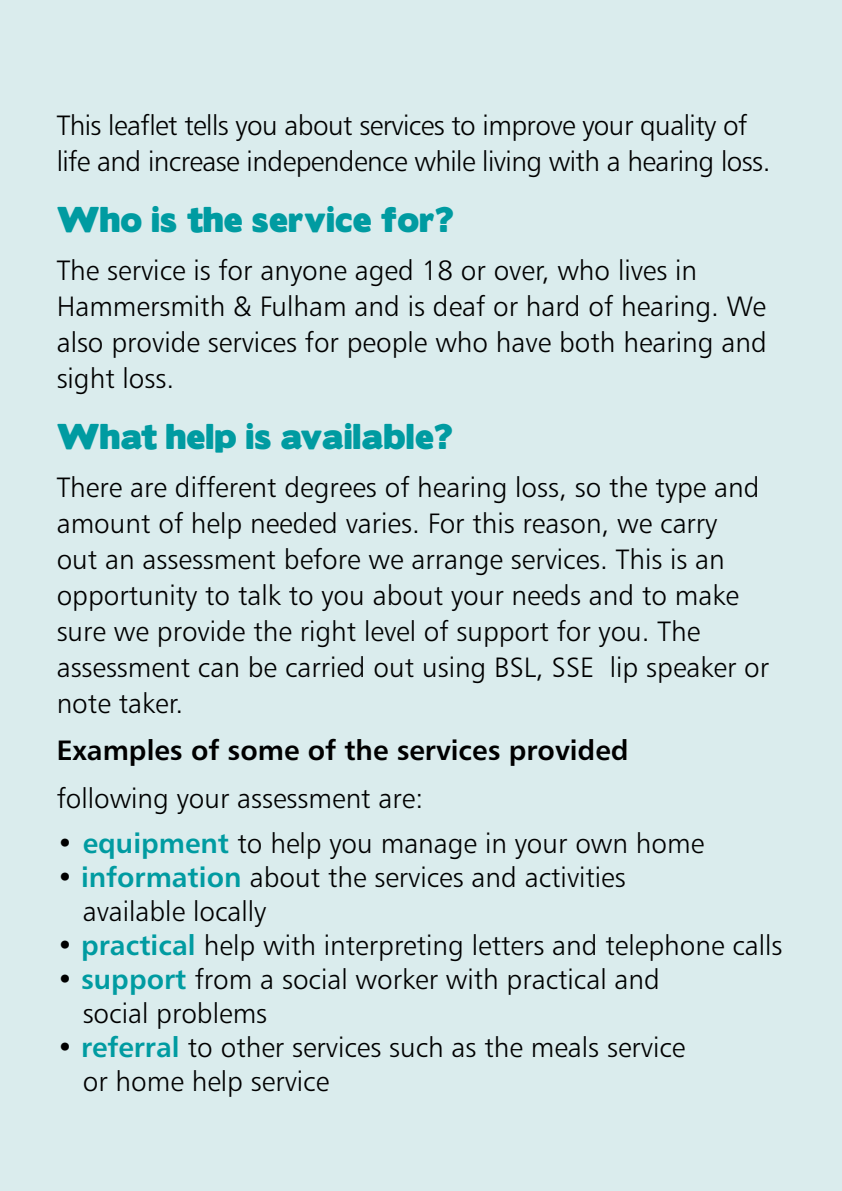
<style>
.page{position:relative;width:842px;height:1191px;background:#daeced}
.page>*{position:absolute;margin:0;border:0;box-sizing:border-box;transform-origin:0 0}
.t1{font:32px "Boris Black Bloxx";letter-spacing:.01em;color:#009ba1}
.t2{font:28px/36px "Humanist 777 BT Light B";color:#000}
.t3{font:28px/36px "Humanist 777 BT Light B";letter-spacing:-.02em;color:#000}
.t4{font:28px "Humanist 777 BT Bold B";color:#000}
.s1{font-family:"Humanist 777 BT Bold B";color:#009ba1}
</style>
<div class="page">
<p class="t3" style="left:57px;top:107px;width:715px">This leaflet tells you about services to improve your quality of life and increase independence while living with a hearing loss.</p>
<p class="t1" style="left:57px;top:196px;width:399px">Who is the service for?</p>
<p class="t2" style="left:57px;top:251px;width:712px">The service is for anyone aged 18 or over, who lives in Hammersmith &amp; Fulham and is deaf or hard of hearing. We also provide services for people who have both hearing and sight loss.</p>
<p class="t1" style="left:57px;top:412px;width:398px">What help is available?</p>
<p class="t2" style="left:57px;top:468px;width:714px">There are different degrees of hearing loss, so the type and amount of help needed varies. For this reason, we carry<br>out an assessment before we arrange services. This is an opportunity to talk to you about your needs and to make sure we provide the right level of support for you. The assessment can be carried out using BSL, SSE lip speaker or note taker.</p>
<p class="t4" style="left:57px;top:732px;width:573px">Examples of some of the services provided</p>
<p class="t2" style="left:57px;top:779px;width:368px">following your assessment are:</p>
<p class="t2" style="left:57px;top:824px;width:649px">• <span class="s1">equipment</span> to help you manage in your own home</p>
<p class="t2" style="left:83px;top:859px;width:545px;line-height:34px;text-indent:-26px">• <span class="s1">information</span> about the services and activities available locally</p>
<p class="t2" style="left:57px;top:926px;width:727px">• <span class="s1">practical</span> help with interpreting letters and telephone calls</p>
<p class="t2" style="left:83px;top:961px;width:579px;line-height:34px;text-indent:-26px">• <span class="s1">support</span> from a social worker with practical and social problems</p>
<p class="t2" style="left:83px;top:1029px;width:604px;line-height:34px;text-indent:-26px">• <span class="s1">referral</span> to other services such as the meals service or home help service</p>
</div>
